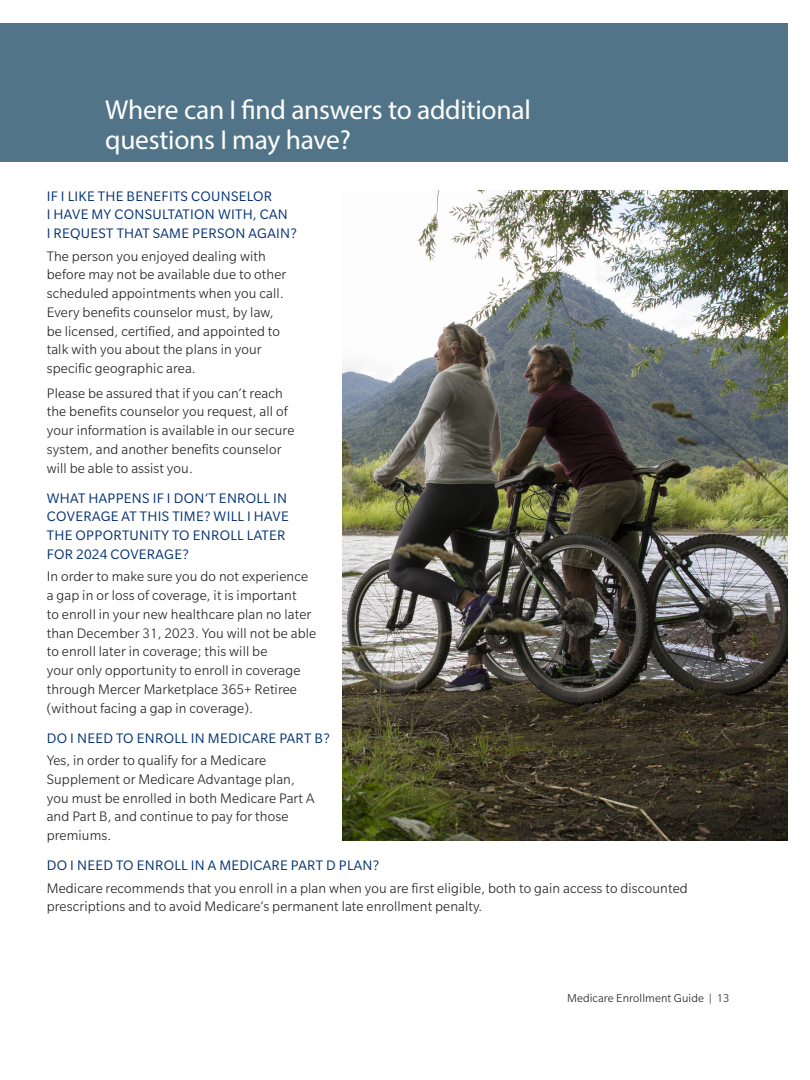
<style>
.page{position:relative;width:810px;height:1080px;background:#fff}
.page>*{position:absolute;margin:0;border:0;box-sizing:border-box;transform-origin:0 0}
.BODY{font:27.5px/30px "Myriad Pro";letter-spacing:-.01em;color:#fff}
.BODY-2{font:300 15px/18.8px "Slate Pro";letter-spacing:.01em;color:#231f20}
.blue_questions{font:15px/18.8px "Slate Pro";letter-spacing:.02em;color:#043174}
.t1{font:300 12.5px "Slate Pro";letter-spacing:.01em;color:#231f20}
</style>
<div class="page">
<div style="left:0;top:23px;width:788px;height:138px;background:#517488"></div>
<img style="left:342px;top:191px;width:446px;height:649px">
<p class="BODY" style="left:105px;top:94px;width:427px">Where can I find answers to additional questions I may have?</p>
<p class="blue_questions" style="left:47px;top:186px;width:251px">IF I LIKE THE BENEFITS COUNSELOR<br>I HAVE MY CONSULTATION WITH, CAN<br>I REQUEST THAT SAME PERSON AGAIN?</p>
<p class="BODY-2" style="left:47px;top:246px;width:241px">The person you enjoyed dealing with before may not be available due to other scheduled appointments when you call.<br>Every benefits counselor must, by law, be licensed, certified, and appointed to talk with you about the plans in your specific geographic area.</p>
<p class="BODY-2" style="left:47px;top:383px;width:249px">Please be assured that if you can’t reach the benefits counselor you request, all of your information is available in our secure system, and another benefits counselor will be able to assist you.</p>
<p class="blue_questions" style="left:47px;top:488px;width:243px">WHAT HAPPENS IF I DON’T ENROLL IN<br>COVERAGE AT THIS TIME? WILL I HAVE<br>THE OPPORTUNITY TO ENROLL LATER<br>FOR 2024 COVERAGE?</p>
<p class="BODY-2" style="left:47px;top:567px;width:271px">In order to make sure you do not experience a gap in or loss of coverage, it is important<br>to enroll in your new healthcare plan no later than December 31, 2023. You will not be able to enroll later in coverage; this will be<br>your only opportunity to enroll in coverage through Mercer Marketplace 365+ Retiree (without facing a gap in coverage).</p>
<p class="blue_questions" style="left:47px;top:728px;width:284px">DO I NEED TO ENROLL IN MEDICARE PART B?</p>
<p class="BODY-2" style="left:47px;top:751px;width:269px">Yes, in order to qualify for a Medicare Supplement or Medicare Advantage plan, you must be enrolled in both Medicare Part A and Part B, and continue to pay for those premiums.</p>
<p class="blue_questions" style="left:47px;top:856px;width:334px">DO I NEED TO ENROLL IN A MEDICARE PART D PLAN?</p>
<p class="BODY-2" style="left:47px;top:878px;width:643px">Medicare recommends that you enroll in a plan when you are first eligible, both to gain access to discounted prescriptions and to avoid Medicare’s permanent late enrollment penalty.</p>
<p class="t1" style="left:567px;top:992px;width:164px">Medicare Enrollment Guide | 13</p>
</div>
